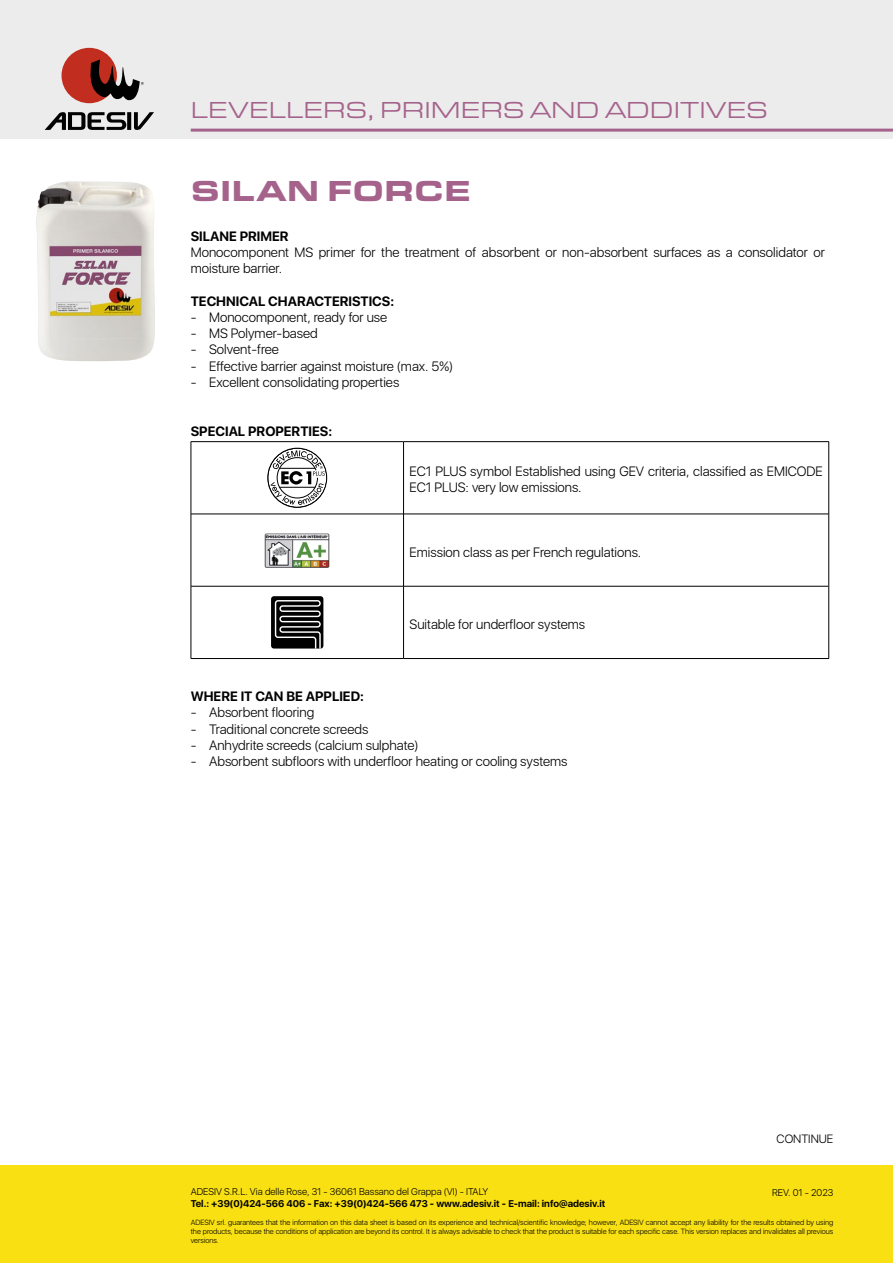
<style>
.page{position:relative;width:893px;height:1263px;background:#fff}
.page>*{position:absolute;margin:0;border:0;box-sizing:border-box;transform-origin:0 0}
.t1{font:900 30px "Eurostile Ext";color:#a5638c}
.t2{font:24px "Eurostile Ext";color:#a5638c}
.t3{font:300 13.5px/16.2px "SFUI Display";color:#010101}
.t4{font:700 13.5px "SFUI Display";color:#010101}
.t5{font:300 12px "SFUI Display";color:#010101}
.t6{font:700 9.75px "SFUI Display";color:#010101}
.t7{font:300 9.75px "SFUI Display";color:#010101}
.t8{font:300 7.5px/9px "SFUI Display";color:#010101;text-align:justify}
</style>
<div class="page">
<div style="left:0;top:0;width:893px;height:139px;background:#ececec"></div>
<div style="left:0;top:1165px;width:893px;height:98px;background:#f9e013"></div>
<div style="left:62px;top:48px;width:55px;height:55px;background:#c12d1e;border-radius:50%"></div>
<svg style="left:90px;top:59px;width:54px;height:41px"></svg>
<svg style="left:45px;top:112px;width:109px;height:18px"></svg>
<hr style="left:191px;top:129px;width:702px;height:3px;background:#a5638c">
<img style="left:36px;top:181px;width:119px;height:180px">
<hr style="left:191px;top:514px;width:212px;height:1px;background:#010101">
<hr style="left:404px;top:514px;width:425px;height:1px;background:#010101">
<hr style="left:191px;top:586px;width:212px;height:1px;background:#010101">
<hr style="left:404px;top:586px;width:425px;height:1px;background:#010101">
<hr style="left:191px;top:441px;width:213px;height:1px;background:#010101">
<hr style="left:191px;top:442px;width:1px;height:72px;background:#010101">
<hr style="left:404px;top:441px;width:425px;height:1px;background:#010101">
<hr style="left:403px;top:442px;width:1px;height:72px;background:#010101">
<hr style="left:828px;top:442px;width:1px;height:72px;background:#010101">
<hr style="left:191px;top:514px;width:1px;height:72px;background:#010101">
<hr style="left:403px;top:514px;width:1px;height:72px;background:#010101">
<hr style="left:828px;top:514px;width:1px;height:72px;background:#010101">
<hr style="left:191px;top:586px;width:1px;height:72px;background:#010101">
<hr style="left:403px;top:586px;width:1px;height:72px;background:#010101">
<hr style="left:828px;top:586px;width:1px;height:72px;background:#010101">
<hr style="left:191px;top:658px;width:213px;height:1px;background:#010101">
<hr style="left:404px;top:658px;width:425px;height:1px;background:#010101">
<svg style="left:271px;top:450px;width:54px;height:55px"></svg>
<div style="left:268px;top:448px;width:59px;height:60px;border:1px solid #010101;border-radius:50%"></div>
<img style="left:264px;top:533px;width:66px;height:35px">
<div style="left:271px;top:596px;width:52px;height:52px;background:#010101;border-radius:3px"></div>
<svg style="left:274px;top:600px;width:47px;height:49px"></svg>
<h2 class="t2" style="left:191px;top:93px;width:579px">LEVELLERS, PRIMERS AND ADDITIVES</h2>
<h1 class="t1" style="left:191px;top:169px;width:282px">SILAN FORCE</h1>
<p class="t4" style="left:191px;top:228px;width:99px">SILANE PRIMER</p>
<p class="t3" style="left:191px;top:245px;width:636px">Monocomponent MS primer for the treatment of absorbent or non-absorbent surfaces as a consolidator or moisture barrier.</p>
<p class="t4" style="left:191px;top:293px;width:205px">TECHNICAL CHARACTERISTICS:</p>
<p class="t3" style="left:191px;top:310px;width:198px">- Monocomponent, ready for use</p>
<p class="t3" style="left:191px;top:326px;width:129px">- MS Polymer-based</p>
<p class="t3" style="left:191px;top:342px;width:90px">- Solvent-free</p>
<p class="t3" style="left:191px;top:359px;width:264px">- Effective barrier against moisture (max. 5%)</p>
<p class="t3" style="left:191px;top:375px;width:210px">- Excellent consolidating properties</p>
<p class="t4" style="left:191px;top:423px;width:143px">SPECIAL PROPERTIES:</p>
<p class="t3" style="left:410px;top:464px;width:415px">EC1 PLUS symbol Established using GEV criteria, classified as EMICODE<br>EC1 PLUS: very low emissions.</p>
<p class="t3" style="left:410px;top:544px;width:233px">Emission class as per French regulations.</p>
<p class="t3" style="left:410px;top:617px;width:177px">Suitable for underfloor systems</p>
<p class="t4" style="left:191px;top:689px;width:175px">WHERE IT CAN BE APPLIED:</p>
<p class="t3" style="left:191px;top:705px;width:125px">- Absorbent flooring</p>
<p class="t3" style="left:191px;top:722px;width:179px">- Traditional concrete screeds</p>
<p class="t3" style="left:191px;top:738px;width:229px">- Anhydrite screeds (calcium sulphate)</p>
<p class="t3" style="left:191px;top:754px;width:378px">- Absorbent subfloors with underfloor heating or cooling systems</p>
<p class="t5" style="left:777px;top:1131px;width:58px">CONTINUE</p>
<p class="t7" style="left:191px;top:1185px;width:299px">ADESIV S.R.L. Via delle Rose, 31 - 36061 Bassano del Grappa (VI) - ITALY</p>
<p class="t6" style="left:191px;top:1197px;width:416px">Tel.: +39(0)424-566 406 - Fax: +39(0)424-566 473 - www.adesiv.it - E-mail: info@adesiv.it</p>
<p class="t8" style="left:191px;top:1218px;width:644px">ADESIV srl. guarantees that the information on this data sheet is based on its experience and technical/scientific knowledge; however, ADESIV cannot accept any liability for the results obtained by using the products, because the conditions of application are beyond its control. It is always advisable to check that the product is suitable for each specific case. This version replaces and invalidates all previous versions.</p>
<p class="t7" style="left:772px;top:1186px;width:63px">REV. 01 - 2023</p>
</div>
